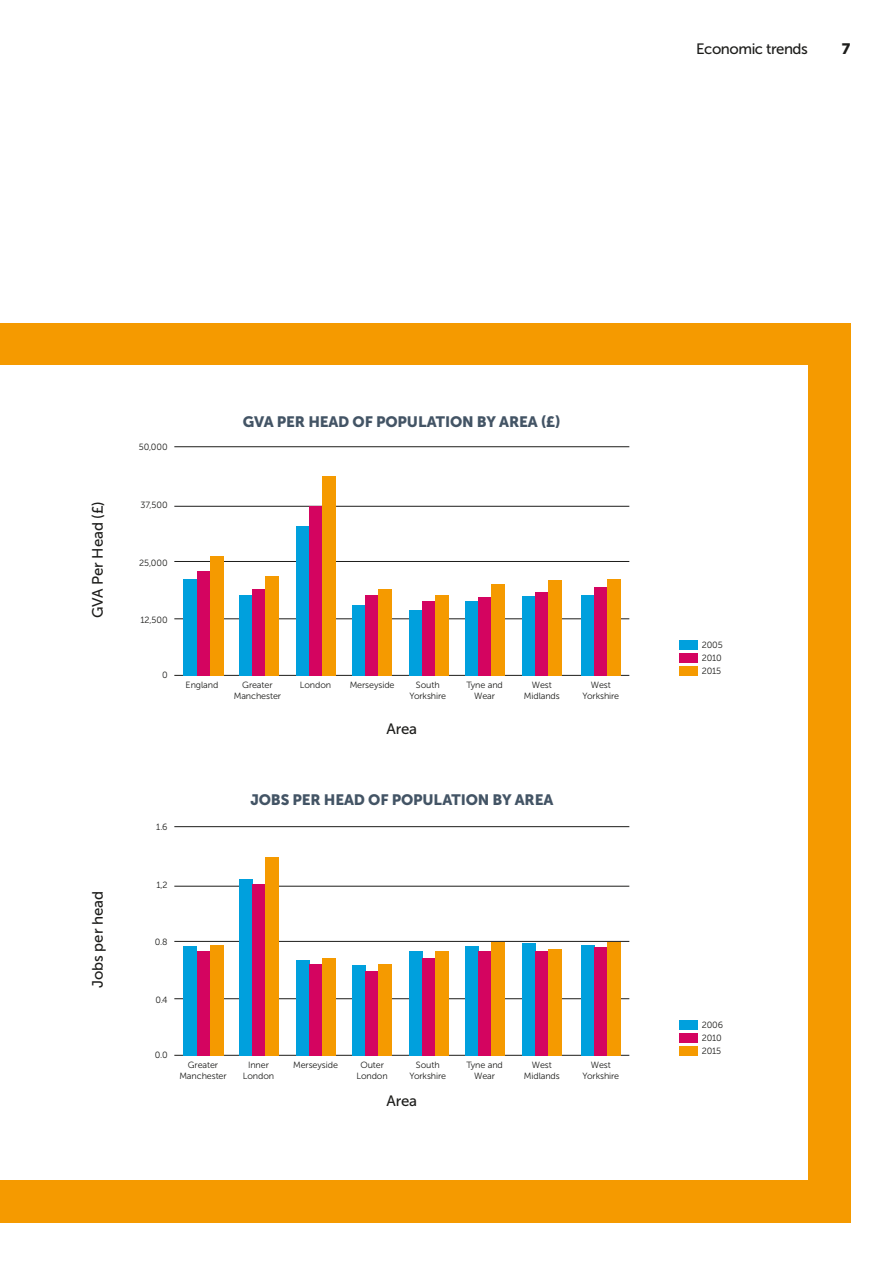
<style>
.page{position:relative;width:893px;height:1263px;background:#fff}
.page>*{position:absolute;margin:0;border:0;box-sizing:border-box;transform-origin:0 0}
.t1{font:15px "Museo Sans 900";letter-spacing:-.01em;color:#435465}
.t2{font:15px "Museo Sans 500";letter-spacing:-.01em;color:#1d1d1b}
.t3{font:15px "Museo Sans 500";letter-spacing:-.03em;color:#1d1d1b}
.t4{font:15px "Museo Sans 900";color:#1d1d1b}
.t5{font:9px/10.8px "Museo Sans 300";letter-spacing:-.01em;color:#1d1d1b;text-align:center}
</style>
<div class="page">
<div style="left:0;top:323px;width:850px;height:899px;background:#f59a00"></div>
<div style="left:0;top:366px;width:808px;height:814px;background:#fff"></div>
<hr style="left:174px;top:446px;width:455px;height:1px;background:#1d1d1b">
<hr style="left:174px;top:826px;width:455px;height:1px;background:#1d1d1b">
<hr style="left:174px;top:506px;width:455px;height:1px;background:#1d1d1b">
<hr style="left:174px;top:886px;width:455px;height:1px;background:#1d1d1b">
<hr style="left:174px;top:561px;width:455px;height:1px;background:#1d1d1b">
<hr style="left:174px;top:941px;width:455px;height:1px;background:#1d1d1b">
<hr style="left:174px;top:618px;width:455px;height:1px;background:#1d1d1b">
<hr style="left:174px;top:998px;width:455px;height:1px;background:#1d1d1b">
<hr style="left:174px;top:675px;width:455px;height:1px;background:#1d1d1b">
<hr style="left:174px;top:1055px;width:455px;height:1px;background:#1d1d1b">
<div style="left:679px;top:1020px;width:19px;height:9px;background:#00a0dd"></div>
<div style="left:679px;top:1033px;width:19px;height:9px;background:#d40460"></div>
<div style="left:679px;top:1046px;width:19px;height:9px;background:#f59a00"></div>
<div style="left:184px;top:579px;width:13px;height:96px;background:#00a0dd"></div>
<div style="left:184px;top:946px;width:13px;height:109px;background:#00a0dd"></div>
<div style="left:239px;top:595px;width:13px;height:80px;background:#00a0dd"></div>
<div style="left:239px;top:879px;width:13px;height:176px;background:#00a0dd"></div>
<div style="left:296px;top:526px;width:13px;height:149px;background:#00a0dd"></div>
<div style="left:296px;top:960px;width:13px;height:95px;background:#00a0dd"></div>
<div style="left:352px;top:605px;width:14px;height:70px;background:#00a0dd"></div>
<div style="left:352px;top:965px;width:14px;height:90px;background:#00a0dd"></div>
<div style="left:409px;top:610px;width:13px;height:65px;background:#00a0dd"></div>
<div style="left:409px;top:951px;width:13px;height:104px;background:#00a0dd"></div>
<div style="left:466px;top:601px;width:13px;height:74px;background:#00a0dd"></div>
<div style="left:466px;top:946px;width:13px;height:109px;background:#00a0dd"></div>
<div style="left:522px;top:596px;width:13px;height:79px;background:#00a0dd"></div>
<div style="left:522px;top:943px;width:13px;height:112px;background:#00a0dd"></div>
<div style="left:581px;top:595px;width:13px;height:80px;background:#00a0dd"></div>
<div style="left:581px;top:944px;width:13px;height:111px;background:#00a0dd"></div>
<div style="left:197px;top:571px;width:13px;height:104px;background:#d40460"></div>
<div style="left:197px;top:951px;width:13px;height:104px;background:#d40460"></div>
<div style="left:252px;top:589px;width:14px;height:86px;background:#d40460"></div>
<div style="left:252px;top:884px;width:14px;height:171px;background:#d40460"></div>
<div style="left:309px;top:506px;width:13px;height:169px;background:#d40460"></div>
<div style="left:309px;top:964px;width:13px;height:91px;background:#d40460"></div>
<div style="left:366px;top:595px;width:13px;height:80px;background:#d40460"></div>
<div style="left:366px;top:971px;width:13px;height:84px;background:#d40460"></div>
<div style="left:422px;top:601px;width:13px;height:74px;background:#d40460"></div>
<div style="left:422px;top:958px;width:13px;height:97px;background:#d40460"></div>
<div style="left:479px;top:597px;width:13px;height:78px;background:#d40460"></div>
<div style="left:479px;top:951px;width:13px;height:104px;background:#d40460"></div>
<div style="left:535px;top:592px;width:13px;height:83px;background:#d40460"></div>
<div style="left:535px;top:951px;width:13px;height:104px;background:#d40460"></div>
<div style="left:594px;top:587px;width:13px;height:88px;background:#d40460"></div>
<div style="left:594px;top:947px;width:13px;height:108px;background:#d40460"></div>
<div style="left:210px;top:556px;width:13px;height:119px;background:#f59a00"></div>
<div style="left:210px;top:944px;width:13px;height:111px;background:#f59a00"></div>
<div style="left:266px;top:576px;width:13px;height:99px;background:#f59a00"></div>
<div style="left:266px;top:856px;width:13px;height:199px;background:#f59a00"></div>
<div style="left:322px;top:476px;width:13px;height:199px;background:#f59a00"></div>
<div style="left:322px;top:957px;width:13px;height:98px;background:#f59a00"></div>
<div style="left:379px;top:589px;width:13px;height:86px;background:#f59a00"></div>
<div style="left:379px;top:964px;width:13px;height:91px;background:#f59a00"></div>
<div style="left:435px;top:595px;width:13px;height:80px;background:#f59a00"></div>
<div style="left:435px;top:951px;width:13px;height:104px;background:#f59a00"></div>
<div style="left:492px;top:584px;width:13px;height:91px;background:#f59a00"></div>
<div style="left:492px;top:941px;width:13px;height:114px;background:#f59a00"></div>
<div style="left:548px;top:580px;width:13px;height:95px;background:#f59a00"></div>
<div style="left:548px;top:949px;width:13px;height:106px;background:#f59a00"></div>
<div style="left:607px;top:579px;width:13px;height:96px;background:#f59a00"></div>
<div style="left:607px;top:941px;width:13px;height:114px;background:#f59a00"></div>
<div style="left:679px;top:640px;width:19px;height:9px;background:#00a0dd"></div>
<div style="left:679px;top:653px;width:19px;height:9px;background:#d40460"></div>
<div style="left:679px;top:666px;width:19px;height:9px;background:#f59a00"></div>
<p class="t3" style="left:696px;top:40px;width:113px">Economic trends</p>
<p class="t4" style="left:842px;top:40px;width:10px">7</p>
<p class="t2" style="left:89px;top:618px;width:118px;rotate:-90deg">GVA Per Head (£)</p>
<p class="t2" style="left:89px;top:988px;width:98px;rotate:-90deg">Jobs per head</p>
<p class="t5" style="left:139px;top:442px;width:30px">50,000</p>
<p class="t1" style="left:243px;top:413px;width:320px">GVA PER HEAD OF POPULATION BY AREA (£)</p>
<p class="t5" style="left:141px;top:500px;width:29px">37,500</p>
<p class="t5" style="left:139px;top:557px;width:30px">25,000</p>
<p class="t5" style="left:140px;top:614px;width:29px">12,500</p>
<p class="t5" style="left:162px;top:670px;width:7px">0</p>
<p class="t5" style="left:186px;top:680px;width:34px">England</p>
<p class="t5" style="left:234px;top:680px;width:49px">Greater<br>Manchester</p>
<p class="t5" style="left:300px;top:680px;width:33px">London</p>
<p class="t5" style="left:350px;top:680px;width:46px">Merseyside</p>
<p class="t5" style="left:409px;top:680px;width:38px">South<br>Yorkshire</p>
<p class="t2" style="left:386px;top:721px;width:32px">Area</p>
<p class="t5" style="left:466px;top:680px;width:38px">Tyne and<br>Wear</p>
<p class="t5" style="left:524px;top:680px;width:37px">West<br>Midlands</p>
<p class="t5" style="left:583px;top:680px;width:38px">West<br>Yorkshire</p>
<p class="t5" style="left:156px;top:822px;width:13px">1.6</p>
<p class="t1" style="left:250px;top:791px;width:304px">JOBS PER HEAD OF POPULATION BY AREA</p>
<p class="t5" style="left:156px;top:880px;width:13px">1,2</p>
<p class="t5" style="left:155px;top:937px;width:14px">0.8</p>
<p class="t5" style="left:155px;top:994px;width:14px">0.4</p>
<p class="t5" style="left:155px;top:1049px;width:14px">0.0</p>
<p class="t5" style="left:179px;top:1059px;width:49px">Greater<br>Manchester</p>
<p class="t5" style="left:243px;top:1059px;width:33px">Inner<br>London</p>
<p class="t5" style="left:293px;top:1059px;width:46px">Merseyside</p>
<p class="t5" style="left:356px;top:1059px;width:33px">Outer<br>London</p>
<p class="t2" style="left:386px;top:1093px;width:32px">Area</p>
<p class="t5" style="left:409px;top:1059px;width:38px">South<br>Yorkshire</p>
<p class="t5" style="left:466px;top:1059px;width:38px">Tyne and<br>Wear</p>
<p class="t5" style="left:524px;top:1059px;width:37px">West<br>Midlands</p>
<p class="t5" style="left:583px;top:1059px;width:38px">West<br>Yorkshire</p>
<p class="t5" style="left:702px;top:639px;width:23px">2005</p>
<p class="t5" style="left:702px;top:653px;width:22px">2010</p>
<p class="t5" style="left:702px;top:665px;width:21px">2015</p>
<p class="t5" style="left:702px;top:1019px;width:23px">2006</p>
<p class="t5" style="left:702px;top:1033px;width:22px">2010</p>
<p class="t5" style="left:702px;top:1046px;width:21px">2015</p>
</div>
